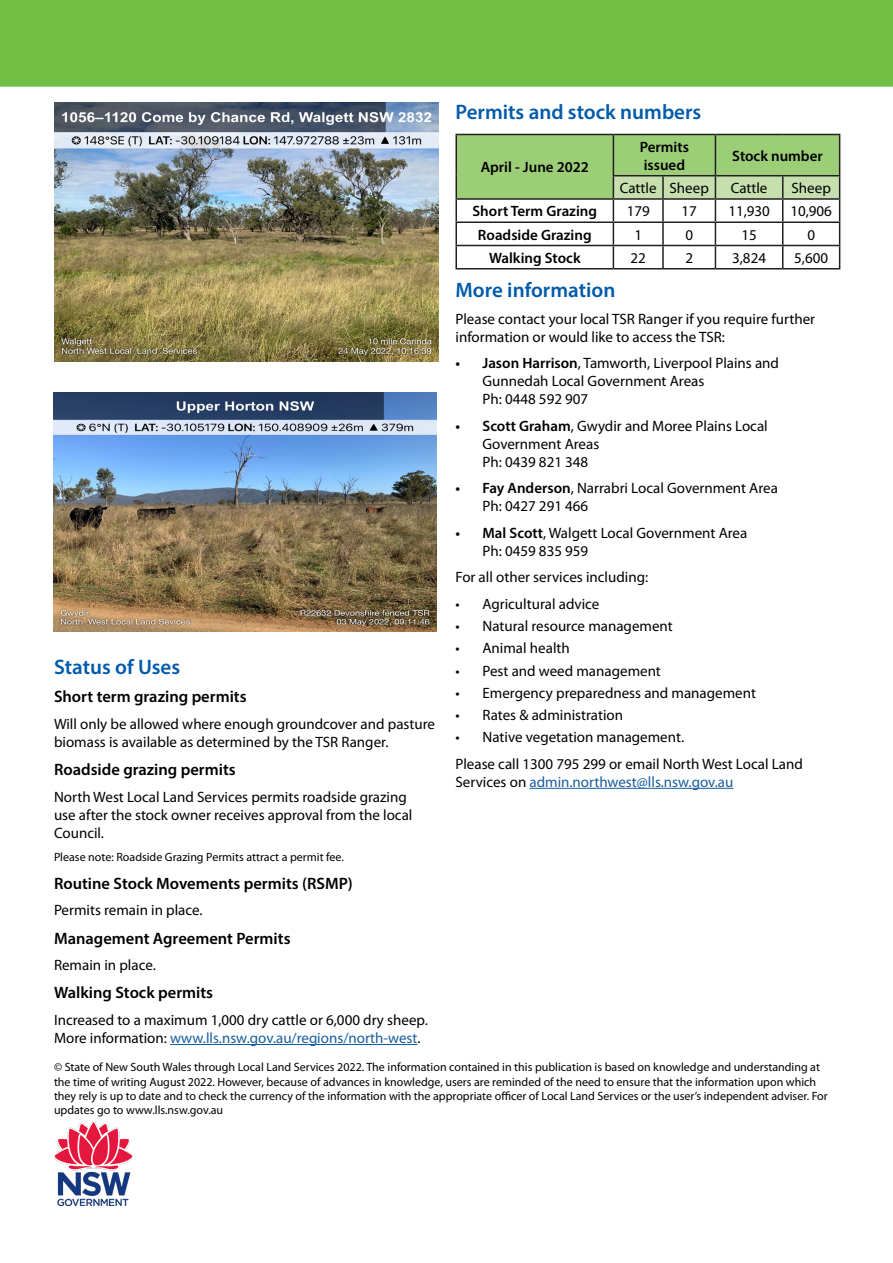
<style>
.page{position:relative;width:893px;height:1263px;background:#fff}
.page>*{position:absolute;margin:0;border:0;box-sizing:border-box;transform-origin:0 0}
.Header_1{font:600 21px "Myriad Pro";color:#015aaa}
.Header_2{font:600 16.5px "Myriad Pro";color:#000}
.Body_text{font:15px/18px "Myriad Pro";color:#000}
.Table_header{font:600 15px/18px "Myriad Pro";color:#000}
.Information_text{font:12px/14.4px "Myriad Pro";color:#000}
.s1{color:#175d9e}
.s2{font-weight:600}
</style>
<div class="page">
<hr style="left:170px;top:1044px;width:247px;height:1px;background:#175d9e">
<hr style="left:529px;top:788px;width:204px;height:1px;background:#175d9e">
<hr style="left:455px;top:134px;width:158px;height:1px;background:#231f20">
<hr style="left:455px;top:135px;width:2px;height:41px;background:#231f20">
<hr style="left:455px;top:176px;width:2px;height:22px;background:#231f20">
<hr style="left:455px;top:198px;width:158px;height:2px;background:#231f20">
<hr style="left:455px;top:200px;width:2px;height:21px;background:#231f20">
<hr style="left:455px;top:221px;width:158px;height:2px;background:#231f20">
<hr style="left:455px;top:223px;width:2px;height:22px;background:#231f20">
<hr style="left:455px;top:245px;width:158px;height:1px;background:#231f20">
<hr style="left:455px;top:246px;width:2px;height:22px;background:#231f20">
<svg style="left:456px;top:134px;width:384px;height:134px"></svg>
<hr style="left:455px;top:268px;width:158px;height:1px;background:#231f20">
<hr style="left:613px;top:268px;width:50px;height:1px;background:#231f20">
<hr style="left:663px;top:268px;width:52px;height:1px;background:#231f20">
<hr style="left:715px;top:268px;width:68px;height:1px;background:#231f20">
<hr style="left:783px;top:268px;width:57px;height:1px;background:#231f20">
<img style="left:54px;top:1121px;width:79px;height:84px">
<div style="left:0;top:0;width:893px;height:87px;background:#71bf44"></div>
<img style="left:55px;top:103px;width:383px;height:258px">
<img style="left:53px;top:392px;width:384px;height:240px">
<p class="Header_1" style="left:455px;top:99px;width:247px">Permits and stock numbers</p>
<p class="Header_1" style="left:54px;top:654px;width:128px">Status of Uses</p>
<p class="Header_2" style="left:54px;top:686px;width:194px">Short term grazing permits</p>
<p class="Body_text" style="left:54px;top:714px;width:382px">Will only be allowed where enough groundcover and pasture biomass is available as determined by the TSR Ranger.</p>
<p class="Header_2" style="left:54px;top:759px;width:183px">Roadside grazing permits</p>
<p class="Body_text" style="left:54px;top:787px;width:360px">North West Local Land Services permits roadside grazing use after the stock owner receives approval from the local<br>Council.</p>
<p class="Information_text" style="left:54px;top:849px;width:291px">Please note: Roadside Grazing Permits attract a permit fee.</p>
<p class="Header_2" style="left:54px;top:873px;width:300px">Routine Stock Movements permits (RSMP)</p>
<p class="Body_text" style="left:54px;top:901px;width:150px">Permits remain in place.</p>
<p class="Header_2" style="left:54px;top:928px;width:238px">Management Agreement Permits</p>
<p class="Body_text" style="left:54px;top:956px;width:103px">Remain in place.</p>
<p class="Header_2" style="left:54px;top:982px;width:161px">Walking Stock permits</p>
<p class="Body_text" style="left:54px;top:1011px;width:375px">Increased to a maximum 1,000 dry cattle or 6,000 dry sheep.<br>More information: <span class="s1">www.lls.nsw.gov.au/regions/north-west</span>.</p>
<p class="Table_header" style="left:481px;top:158px;width:110px">April - June 2022</p>
<p class="Table_header" style="left:640px;top:137px;width:51px">Permits issued</p>
<p class="Table_header" style="left:732px;top:146px;width:92px">Stock number</p>
<p class="Body_text" style="left:620px;top:179px;width:38px">Cattle</p>
<p class="Body_text" style="left:670px;top:179px;width:41px">Sheep</p>
<p class="Body_text" style="left:731px;top:179px;width:38px">Cattle</p>
<p class="Body_text" style="left:792px;top:179px;width:41px">Sheep</p>
<p class="Table_header" style="left:473px;top:202px;width:126px">Short Term Grazing</p>
<p class="Body_text" style="left:627px;top:202px;width:25px">179</p>
<p class="Body_text" style="left:681px;top:202px;width:17px">17</p>
<p class="Body_text" style="left:728px;top:202px;width:43px">11,930</p>
<p class="Body_text" style="left:790px;top:202px;width:43px">10,906</p>
<p class="Table_header" style="left:478px;top:225px;width:115px">Roadside Grazing</p>
<p class="Body_text" style="left:634px;top:225px;width:9px">1</p>
<p class="Body_text" style="left:685px;top:225px;width:9px">0</p>
<p class="Body_text" style="left:741px;top:225px;width:17px">15</p>
<p class="Body_text" style="left:807px;top:225px;width:9px">0</p>
<p class="Table_header" style="left:489px;top:248px;width:93px">Walking Stock</p>
<p class="Body_text" style="left:630px;top:248px;width:17px">22</p>
<p class="Body_text" style="left:685px;top:248px;width:9px">2</p>
<p class="Body_text" style="left:732px;top:248px;width:35px">3,824</p>
<p class="Body_text" style="left:794px;top:248px;width:35px">5,600</p>
<p class="Header_1" style="left:455px;top:277px;width:161px">More information</p>
<p class="Body_text" style="left:455px;top:309px;width:361px">Please contact your local TSR Ranger if you require further information or would like to access the TSR:</p>
<p class="Body_text" style="left:482px;top:354px;width:298px;text-indent:-27px"><span class="s2">• Jason Harrison</span>, Tamworth, Liverpool Plains and<br>Gunnedah Local Government Areas<br>Ph: 0448 592 907</p>
<p class="Body_text" style="left:482px;top:416px;width:287px;text-indent:-27px"><span class="s2">• Scott Graham</span>, Gwydir and Moree Plains Local<br>Government Areas<br>Ph: 0439 821 348</p>
<p class="Body_text" style="left:482px;top:479px;width:297px;text-indent:-27px"><span class="s2">• Fay Anderson</span>, Narrabri Local Government Area<br>Ph: 0427 291 466</p>
<p class="Body_text" style="left:482px;top:523px;width:266px;text-indent:-27px"><span class="s2">• Mal Scott</span>, Walgett Local Government Area<br>Ph: 0459 835 959</p>
<p class="Body_text" style="left:455px;top:568px;width:194px">For all other services including:</p>
<p class="Body_text" style="left:455px;top:594px;width:145px">• Agricultural advice</p>
<p class="Body_text" style="left:455px;top:617px;width:219px">• Natural resource management</p>
<p class="Body_text" style="left:455px;top:639px;width:116px">• Animal health</p>
<p class="Body_text" style="left:455px;top:661px;width:207px">• Pest and weed management</p>
<p class="Body_text" style="left:455px;top:683px;width:302px">• Emergency preparedness and management</p>
<p class="Body_text" style="left:455px;top:706px;width:169px">• Rates &amp; administration</p>
<p class="Body_text" style="left:455px;top:728px;width:230px">• Native vegetation management.</p>
<p class="Body_text" style="left:455px;top:754px;width:349px">Please call 1300 795 299 or email North West Local Land<br>Services on <span class="s1">admin.northwest@lls.nsw.gov.au</span></p>
<p class="Information_text" style="left:54px;top:1060px;width:775px">© State of New South Wales through Local Land Services 2022. The information contained in this publication is based on knowledge and understanding at the time of writing August 2022. However, because of advances in knowledge, users are reminded of the need to ensure that the information upon which they rely is up to date and to check the currency of the information with the appropriate officer of Local Land Services or the user’s independent adviser. For updates go to www.lls.nsw.gov.au</p>
</div>
